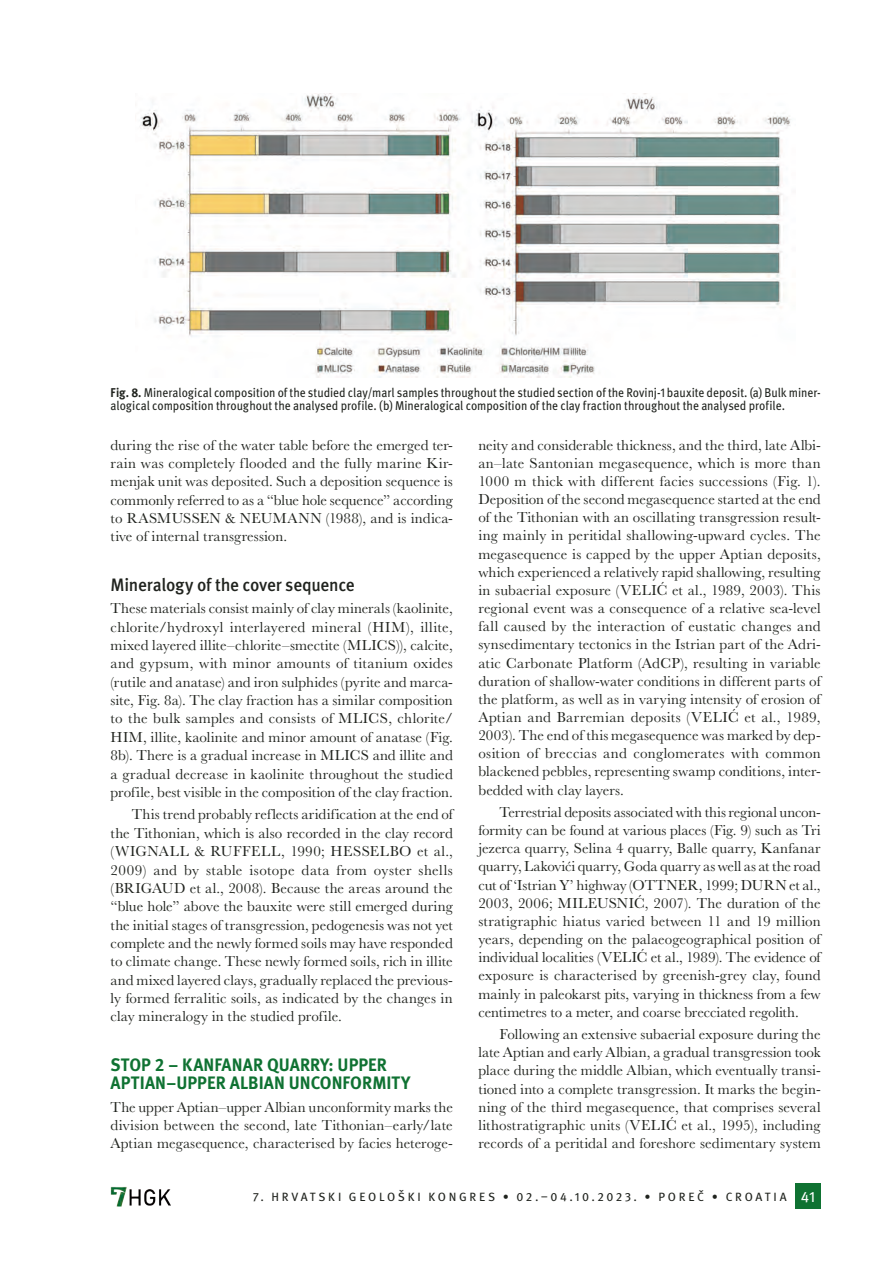
<style>
.page{position:relative;width:893px;height:1263px;background:#fff}
.page>*{position:absolute;margin:0;border:0;box-sizing:border-box;transform-origin:0 0}
.t1{font:700 18px/18.3px "Meta Pro";color:#0f7232;scale:.95 1}
.t2{font:500 18px "Meta Pro";letter-spacing:-.015em;color:#20231e;scale:.95 1}
.t3{font:15px/18.1px "Baskerville MT Pro";letter-spacing:.005em;color:#20231e;text-align:justify}
.t4{font:12.75px/13.5px "Meta Pro";color:#20231e;scale:.9 1}
.t5{font:12px "Meta Pro";letter-spacing:.225em;color:#20231e}
.s1{font-weight:700}
.s2{font-size:15px;color:#fff}
</style>
<div class="page">
<div style="left:795px;top:1184px;width:26px;height:25px;background:#0f7232"></div>
<img style="left:111px;top:1187px;width:59px;height:20px">
<img style="left:141px;top:94px;width:650px;height:283px">
<p class="t4" style="left:111px;top:386px;width:790px"><span class="s1">Fig. 8.</span> Mineralogical composition of the studied clay/marl samples throughout the studied section of the Rovinj-1 bauxite deposit. (a) Bulk miner&shy;alogical composition throughout the analysed profile. (b) Mineralogical composition of the clay fraction throughout the analysed profile.</p>
<p class="t3" style="left:111px;top:436px;width:344px">during the rise of the water table before the emerged ter&shy;rain was completely flooded and the fully marine Kir&shy;menjak unit was deposited. Such a deposition sequence is commonly referred to as a “blue hole sequence” according to RASMUSSEN &amp; NEUMANN (1988), and is indica&shy;tive of internal transgression.</p>
<p class="t2" style="left:111px;top:573px;width:259px">Mineralogy of the cover sequence</p>
<p class="t3" style="left:111px;top:599px;width:344px">These materials consist mainly of clay minerals (kaolinite, chlorite/hydroxyl interlayered mineral (HIM), illite, mixed layered illite–chlorite–smectite (MLICS)), calcite, and gypsum, with minor amounts of titanium oxides (rutile and anatase) and iron sulphides (pyrite and marca&shy;site, Fig. 8a). The clay fraction has a similar composition to the bulk samples and consists of MLICS, chlorite/ HIM, illite, kaolinite and minor amount of anatase (Fig.<br>8b). There is a gradual increase in MLICS and illite and a gradual decrease in kaolinite throughout the studied profile, best visible in the composition of the clay fraction.</p>
<p class="t3" style="left:111px;top:805px;width:344px;text-indent:21px">This trend probably reflects aridification at the end of the Tithonian, which is also recorded in the clay record (WIGNALL &amp; RUFFELL, 1990; HESSELBO et al., 2009) and by stable isotope data from oyster shells (BRIGAUD et al., 2008). Because the areas around the “blue hole” above the bauxite were still emerged during the initial stages of transgression, pedogenesis was not yet complete and the newly formed soils may have responded to climate change. These newly formed soils, rich in illite and mixed layered clays, gradually replaced the previous&shy;ly formed ferralitic soils, as indicated by the changes in clay mineralogy in the studied profile.</p>
<p class="t1" style="left:111px;top:1056px;width:317px">STOP 2 – KANFANAR QUARRY: UPPER<br>APTIAN–UPPER ALBIAN UNCONFORMITY</p>
<p class="t3" style="left:111px;top:1097px;width:344px">The upper Aptian–upper Albian unconformity marks the division between the second, late Tithonian–early/late Aptian megasequence, characterised by facies heteroge-</p>
<p class="t3" style="left:478px;top:436px;width:344px">neity and considerable thickness, and the third, late Albi&shy;an–late Santonian megasequence, which is more than 1000 m thick with different facies successions (Fig. 1).<br>Deposition of the second megasequence started at the end of the Tithonian with an oscillating transgression result&shy;ing mainly in peritidal shallowing-upward cycles. The megasequence is capped by the upper Aptian deposits, which experienced a relatively rapid shallowing, resulting in subaerial exposure (VELIĆ et al., 1989, 2003). This regional event was a consequence of a relative sea-level fall caused by the interaction of eustatic changes and synsedimentary tectonics in the Istrian part of the Adri&shy;atic Carbonate Platform (AdCP), resulting in variable duration of shallow-water conditions in different parts of the platform, as well as in varying intensity of erosion of Aptian and Barremian deposits (VELIĆ et al., 1989, 2003). The end of this megasequence was marked by dep&shy;osition of breccias and conglomerates with common blackened pebbles, representing swamp conditions, inter&shy;bedded with clay layers.</p>
<p class="t3" style="left:478px;top:803px;width:344px;text-indent:21px">Terrestrial deposits associated with this regional uncon&shy;formity can be found at various places (Fig. 9) such as Tri jezerca quarry, Selina 4 quarry, Balle quarry, Kanfanar quarry, Lakovići quarry, Goda quarry as well as at the road cut of ‘Istrian Y’ highway (OTTNER, 1999; DURN et al., 2003, 2006; MILEUSNIĆ, 2007). The duration of the stratigraphic hiatus varied between 11 and 19 million years, depending on the palaeogeographical position of individual localities (VELIĆ et al., 1989). The evidence of exposure is characterised by greenish-grey clay, found mainly in paleokarst pits, varying in thickness from a few centimetres to a meter, and coarse brecciated regolith.</p>
<p class="t3" style="left:478px;top:1025px;width:344px;text-indent:21px">Following an extensive subaerial exposure during the late Aptian and early Albian, a gradual transgression took place during the middle Albian, which eventually transi&shy;tioned into a complete transgression. It marks the begin&shy;ning of the third megasequence, that comprises several lithostratigraphic units (VELIĆ et al., 1995), including records of a peritidal and foreshore sedimentary system</p>
<p class="t5" style="left:253px;top:1189px;width:564px">7. HRVATSKI GEOLOŠKI KONGRES • 02.–04.10.2023. • POREČ • CROATIA <span class="s2">41</span></p>
</div>
